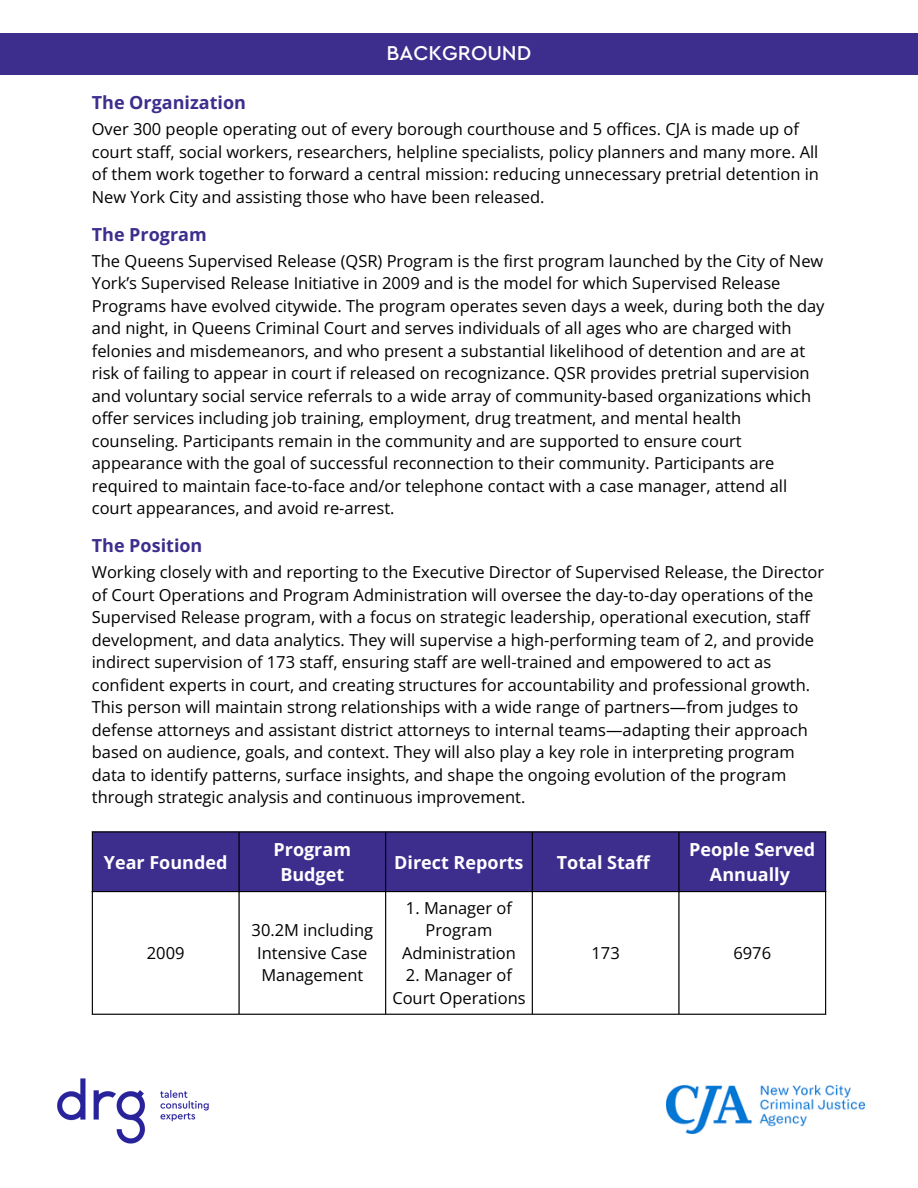
<style>
.page{position:relative;width:918px;height:1188px;background:#fff}
.page>*{position:absolute;margin:0;border:0;box-sizing:border-box;transform-origin:0 0}
.t1{font:500 21px "Cera Pro";color:#fff}
.t2{font:700 18px/24.8px "Open Sans";color:#fff;text-align:center}
.t3{font:700 18px "Open Sans";color:#3d2e8e}
.t4{font:16.5px/22.5px "Open Sans";color:#000}
</style>
<div class="page">
<div style="left:0;top:33px;width:918px;height:42px;background:#3d2e8e"></div>
<img style="left:57px;top:1078px;width:152px;height:66px">
<img style="left:666px;top:1086px;width:198px;height:48px">
<div style="left:93px;top:833px;width:732px;height:58px;background:#3d2e8e"></div>
<hr style="left:92px;top:833px;width:1px;height:181px;background:#000">
<hr style="left:238px;top:833px;width:2px;height:181px;background:#000">
<hr style="left:385px;top:833px;width:1px;height:181px;background:#000">
<hr style="left:532px;top:833px;width:1px;height:181px;background:#000">
<hr style="left:678px;top:833px;width:2px;height:181px;background:#000">
<hr style="left:825px;top:833px;width:1px;height:181px;background:#000">
<hr style="left:92px;top:831px;width:734px;height:2px;background:#000">
<hr style="left:92px;top:891px;width:734px;height:1px;background:#000">
<hr style="left:92px;top:1014px;width:734px;height:1px;background:#000">
<h1 class="t1" style="left:387px;top:43px;width:146px">BACKGROUND</h1>
<p class="t3" style="left:92px;top:90px;width:156px">The Organization</p>
<h2 class="t4" style="left:92px;top:118px;width:729px">Over 300 people operating out of every borough courthouse and 5 offices. CJA is made up of court staff, social workers, researchers, helpline specialists, policy planners and many more. All of them work together to forward a central mission: reducing unnecessary pretrial detention in New York City and assisting those who have been released.</h2>
<p class="t3" style="left:92px;top:221px;width:116px">The Program</p>
<h2 class="t4" style="left:92px;top:249px;width:734px">The Queens Supervised Release (QSR) Program is the first program launched by the City of New York’s Supervised Release Initiative in 2009 and is the model for which Supervised Release Programs have evolved citywide. The program operates seven days a week, during both the day and night, in Queens Criminal Court and serves individuals of all ages who are charged with felonies and misdemeanors, and who present a substantial likelihood of detention and are at risk of failing to appear in court if released on recognizance. QSR provides pretrial supervision and voluntary social service referrals to a wide array of community-based organizations which offer services including job training, employment, drug treatment, and mental health counseling. Participants remain in the community and are supported to ensure court appearance with the goal of successful reconnection to their community. Participants are required to maintain face-to-face and/or telephone contact with a case manager, attend all court appearances, and avoid re-arrest.</h2>
<p class="t3" style="left:92px;top:533px;width:112px">The Position</p>
<p class="t4" style="left:92px;top:561px;width:734px">Working closely with and reporting to the Executive Director of Supervised Release, the Director of Court Operations and Program Administration will oversee the day-to-day operations of the Supervised Release program, with a focus on strategic leadership, operational execution, staff development, and data analytics. They will supervise a high-performing team of 2, and provide indirect supervision of 173 staff, ensuring staff are well-trained and empowered to act as confident experts in court, and creating structures for accountability and professional growth.<br>This person will maintain strong relationships with a wide range of partners—from judges to defense attorneys and assistant district attorneys to internal teams—adapting their approach based on audience, goals, and context. They will also play a key role in interpreting program data to identify patterns, surface insights, and shape the ongoing evolution of the program through strategic analysis and continuous improvement.</p>
<p class="t2" style="left:104px;top:849px;width:125px">Year Founded</p>
<p class="t2" style="left:274px;top:837px;width:79px">Program<br>Budget</p>
<p class="t2" style="left:394px;top:849px;width:131px">Direct Reports</p>
<p class="t2" style="left:557px;top:849px;width:94px">Total Staff</p>
<p class="t2" style="left:689px;top:837px;width:128px">People Served<br>Annually</p>
<p class="t4" style="left:147px;top:941px;width:39px">2009</p>
<p class="t4" style="left:252px;top:918px;width:123px;text-align:center">30.2M including<br>Intensive Case<br>Management</p>
<p class="t4" style="left:402px;top:896px;width:115px;text-align:center">1. Manager of<br>Program<br>Administration</p>
<p class="t4" style="left:392px;top:963px;width:135px;text-align:center">2. Manager of<br>Court Operations</p>
<p class="t4" style="left:592px;top:941px;width:30px">173</p>
<p class="t4" style="left:733px;top:941px;width:39px">6976</p>
</div>
